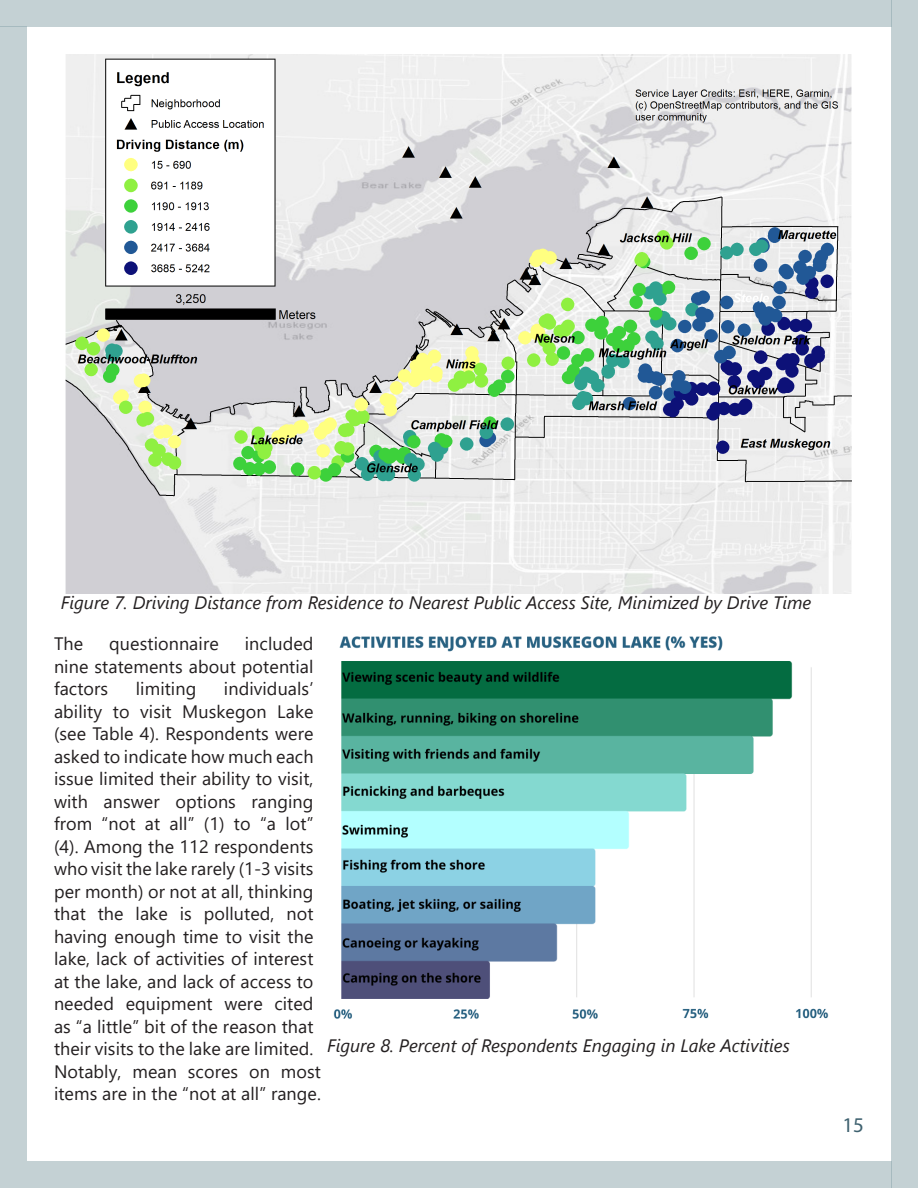
<style>
.page{position:relative;width:918px;height:1188px;background:#fff}
.page>*{position:absolute;margin:0;border:0;box-sizing:border-box;transform-origin:0 0}
.t1{font:21px "Myriad Pro";color:#3e616f}
.t2{font:18px/22.5px "Segoe UI";letter-spacing:.005em;color:#231f20;text-align:justify}
.Body{font:italic 18px "Segoe UI";color:#231f20}
</style>
<div class="page">
<div style="left:0;top:0;width:891px;height:26px;background:#c4d1d4"></div>
<div style="left:0;top:26px;width:27px;height:1135px;background:#c4d1d4"></div>
<div style="left:0;top:1161px;width:891px;height:27px;background:#c4d1d4"></div>
<div style="left:891px;top:0;width:27px;height:1188px;background:#c4d1d4"></div>
<img style="left:65px;top:54px;width:787px;height:540px">
<img style="left:333px;top:636px;width:496px;height:383px">
<p class="Body" style="left:61px;top:585px;width:752px">Figure 7. Driving Distance from Residence to Nearest Public Access Site, Minimized by Drive Time</p>
<p class="t2" style="left:54px;top:631px;width:31px">The</p>
<p class="t2" style="left:109px;top:631px;width:111px">questionnaire</p>
<p class="t2" style="left:54px;top:631px;width:261px;text-indent:191px">included nine statements about potential factors</p>
<p class="t2" style="left:54px;top:676px;width:269px;text-align:left;text-indent:170px">individuals’ ability to visit Muskegon Lake (see Table 4). Respondents were asked to indicate how much each issue limited their ability to visit, with answer options ranging from “not at all” (1) to “a lot” (4). Among the 112 respondents who visit the lake rarely (1-3 visits per month) or not at all, thinking that the lake is polluted, not having enough time to visit the lake, lack of activities of interest at the lake, and lack of access to needed equipment were cited as “a little” bit of the reason that their visits to the lake are limited.<br>Notably, mean scores on most items are in the “not at all” range.</p>
<p class="t2" style="left:136px;top:676px;width:62px">limiting</p>
<p class="Body" style="left:327px;top:1029px;width:464px">Figure 8. Percent of Respondents Engaging in Lake Activities</p>
<h1 class="t1" style="left:842px;top:1112px;width:23px">15</h1>
</div>
